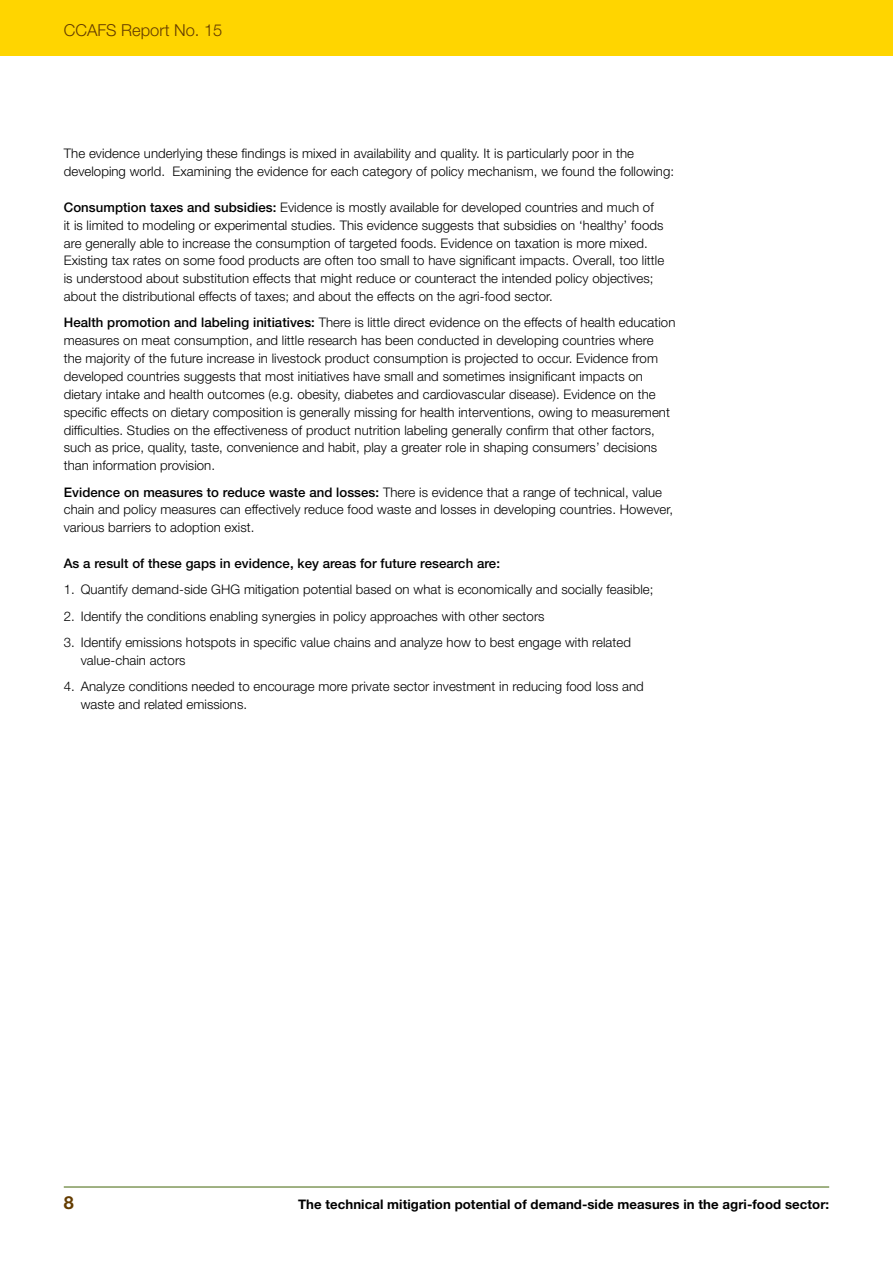
<style>
.page{position:relative;width:893px;height:1263px;background:#fff}
.page>*{position:absolute;margin:0;border:0;box-sizing:border-box;transform-origin:0 0}
.t1{font:700 18px "Helvetica Neue LT Std";color:#643c00}
.t2{font:300 16.5px "Helvetica Neue LT Std";color:#643c00}
.t3{font:300 13.2px/17.9px "Helvetica Neue LT Std";letter-spacing:.005em;color:#000}
.t4{font:700 13.2px "Helvetica Neue LT Std";letter-spacing:.005em;color:#000}
.t5{font:500 13.2px "Helvetica Neue LT Std";letter-spacing:.005em;color:#000}
.s1{font-weight:500}
</style>
<div class="page">
<div style="left:0;top:0;width:893px;height:55px;background:#ffd500"></div>
<hr style="left:64px;top:1186px;width:765px;height:1px;background:#577624">
<p class="t2" style="left:64px;top:20px;width:160px">CCAFS Report No. 15</p>
<p class="t3" style="left:64px;top:144px;width:612px">The evidence underlying these findings is mixed in availability and quality. It is particularly poor in the developing world. Examining the evidence for each category of policy mechanism, we found the following:</p>
<p class="t3" style="left:64px;top:198px;width:602px"><span class="s1">Consumption taxes and subsidies:</span> Evidence is mostly available for developed countries and much of<br>it is limited to modeling or experimental studies. This evidence suggests that subsidies on ‘healthy’ foods are generally able to increase the consumption of targeted foods. Evidence on taxation is more mixed.<br>Existing tax rates on some food products are often too small to have significant impacts. Overall, too little is understood about substitution effects that might reduce or counteract the intended policy objectives; about the distributional effects of taxes; and about the effects on the agri-food sector.</p>
<p class="t3" style="left:64px;top:313px;width:613px"><span class="s1">Health promotion and labeling initiatives:</span> There is little direct evidence on the effects of health education measures on meat consumption, and little research has been conducted in developing countries where<br>the majority of the future increase in livestock product consumption is projected to occur. Evidence from developed countries suggests that most initiatives have small and sometimes insignificant impacts on dietary intake and health outcomes (e.g. obesity, diabetes and cardiovascular disease). Evidence on the specific effects on dietary composition is generally missing for health interventions, owing to measurement difficulties. Studies on the effectiveness of product nutrition labeling generally confirm that other factors, such as price, quality, taste, convenience and habit, play a greater role in shaping consumers’ decisions than information provision.</p>
<p class="t3" style="left:64px;top:483px;width:611px"><span class="s1">Evidence on measures to reduce waste and losses:</span> There is evidence that a range of technical, value chain and policy measures can effectively reduce food waste and losses in developing countries. However, various barriers to adoption exist.</p>
<p class="t5" style="left:64px;top:555px;width:438px">As a result of these gaps in evidence, key areas for future research are:</p>
<p class="t3" style="left:64px;top:580px;width:591px">1. Quantify demand-side GHG mitigation potential based on what is economically and socially feasible;</p>
<p class="t3" style="left:64px;top:607px;width:482px">2. Identify the conditions enabling synergies in policy approaches with other sectors</p>
<p class="t3" style="left:81px;top:633px;width:552px;text-indent:-17px">3. Identify emissions hotspots in specific value chains and analyze how to best engage with related value-chain actors</p>
<p class="t3" style="left:81px;top:677px;width:564px;text-indent:-17px">4. Analyze conditions needed to encourage more private sector investment in reducing food loss and waste and related emissions.</p>
<h1 class="t1" style="left:64px;top:1191px;width:12px">8</h1>
<p class="t4" style="left:298px;top:1196px;width:533px">The technical mitigation potential of demand-side measures in the agri-food sector:</p>
</div>
